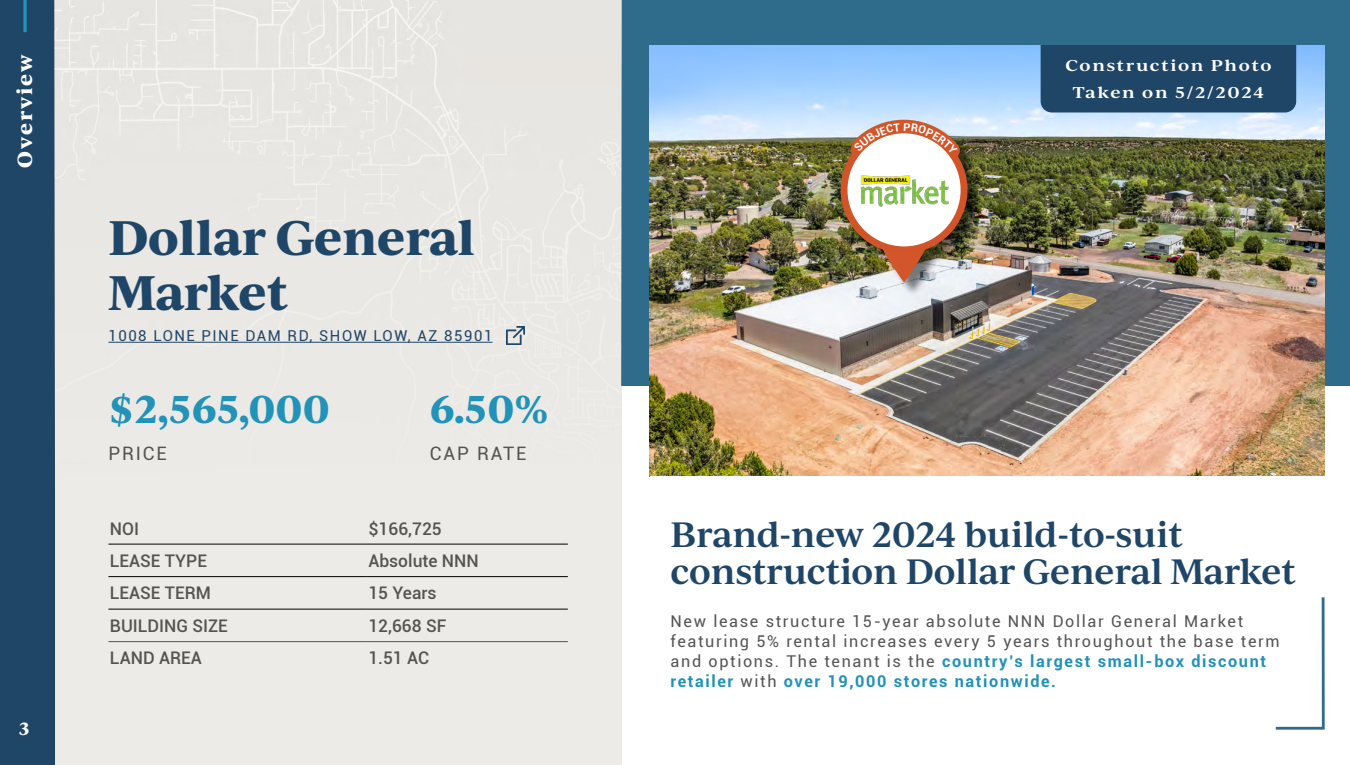
<style>
.page{position:relative;width:1350px;height:765px;background:#fff}
.page>*{position:absolute;margin:0;border:0;box-sizing:border-box;transform-origin:0 0}
.t1{font:700 46.38px/55.8px "Ivy Journal";letter-spacing:-.01em;color:#204667}
.t2{font:700 37.12px "Ivy Journal";color:#2192b8}
.t3{font:600 33.75px/36.5px "Ivy Journal";letter-spacing:-.01em;color:#204667}
.t4{font:700 19.75px "Ivy Journal";letter-spacing:.1em;color:#fff}
.t5{font:18.62px "Roboto";letter-spacing:.1em;color:#545453}
.t6{font:500 17.38px "Roboto";color:#545453}
.t7{font:700 16.88px "Ivy Journal";color:#fff}
.t8{font:16.25px/20px "Roboto";letter-spacing:.1em;color:#545454}
.t9{font:15px "Roboto";letter-spacing:.1em;color:#204667}
.t10{font:600 15px/26.4px "Ivy Journal";letter-spacing:.085em;color:#fff;text-align:center;scale:1.15 1}
.s1{color:#545454}
.s2{font-weight:700;color:#2092b8}
</style>
<div class="page">
<div style="left:0;top:0;width:55px;height:765px;background:#204667"></div>
<div style="left:54px;top:0;width:568px;height:765px;background:#ecebe7"></div>
<hr style="left:24px;top:0;width:2px;height:32px;background:#2192b8">
<div style="left:622px;top:0;width:728px;height:386px;background:#2f6b8b"></div>
<img style="left:650px;top:45px;width:675px;height:431px">
<svg style="left:1275px;top:597px;width:50px;height:133px"></svg>
<img style="left:57px;top:0;width:565px;height:386px">
<hr style="left:108px;top:544px;width:259px;height:1px;background:#000">
<hr style="left:367px;top:544px;width:201px;height:1px;background:#000">
<hr style="left:108px;top:576px;width:259px;height:1px;background:#000">
<hr style="left:367px;top:576px;width:201px;height:1px;background:#000">
<hr style="left:108px;top:609px;width:259px;height:1px;background:#000">
<hr style="left:367px;top:609px;width:201px;height:1px;background:#000">
<hr style="left:108px;top:641px;width:259px;height:1px;background:#545454">
<hr style="left:367px;top:641px;width:201px;height:1px;background:#545454">
<hr style="left:108px;top:342px;width:384px;height:1px;background:#204667">
<img style="left:506px;top:326px;width:19px;height:19px">
<div style="left:842px;top:122px;width:141px;height:175px;background:#000;opacity:.5"></div>
<div style="left:1041px;top:45px;width:255px;height:67px;background:#204667"></div>
<img style="left:836px;top:115px;width:137px;height:167px">
<p class="t4" style="left:10px;top:168px;width:114px;rotate:-90deg">Overview</p>
<p class="t7" style="left:19px;top:716px;width:12px">3</p>
<h1 class="t1" style="left:108px;top:207px;width:368px">Dollar General<br>Market</h1>
<p class="t9" style="left:108px;top:325px;width:386px">1008 LONE PINE DAM RD, SHOW LOW, AZ 85901</p>
<h2 class="t2" style="left:108px;top:381px;width:223px">$2,565,000</h2>
<p class="t5" style="left:108px;top:440px;width:60px">PRICE</p>
<h2 class="t2" style="left:430px;top:381px;width:120px">6.50%</h2>
<p class="t5" style="left:430px;top:440px;width:98px">CAP RATE</p>
<p class="t6" style="left:110px;top:517px;width:31px">NOI</p>
<p class="t6" style="left:368px;top:517px;width:75px">$166,725</p>
<p class="t6" style="left:110px;top:548px;width:99px">L<span class="s1">EASE</span> TYPE</p>
<p class="t6" style="left:368px;top:548px;width:112px">Absolute NNN</p>
<p class="t6" style="left:110px;top:581px;width:103px">L<span class="s1">EASE</span> TERM</p>
<p class="t6" style="left:368px;top:581px;width:70px">15 Years</p>
<p class="t6" style="left:110px;top:613px;width:120px">BUILDING SIZE</p>
<p class="t6" style="left:368px;top:613px;width:80px">12,668 SF</p>
<p class="t6" style="left:110px;top:646px;width:93px">LAND AREA</p>
<p class="t6" style="left:368px;top:646px;width:62px">1.51 AC</p>
<p class="t10" style="left:1065px;top:52px;width:181px">Construction Photo<br>Taken on 5/2/2024</p>
<h3 class="t3" style="left:671px;top:515px;width:627px">Brand-new 2024 build-to-suit construction Dollar General Market</h3>
<p class="t8" style="left:671px;top:610px;width:611px">New lease structure 15-year absolute NNN Dollar General Market featuring 5% rental increases every 5 years throughout the base term and options. The tenant is the <span class="s2">country’s largest small-box discount retailer</span> with <span class="s2">over 19,000 stores nationwide.</span></p>
</div>
